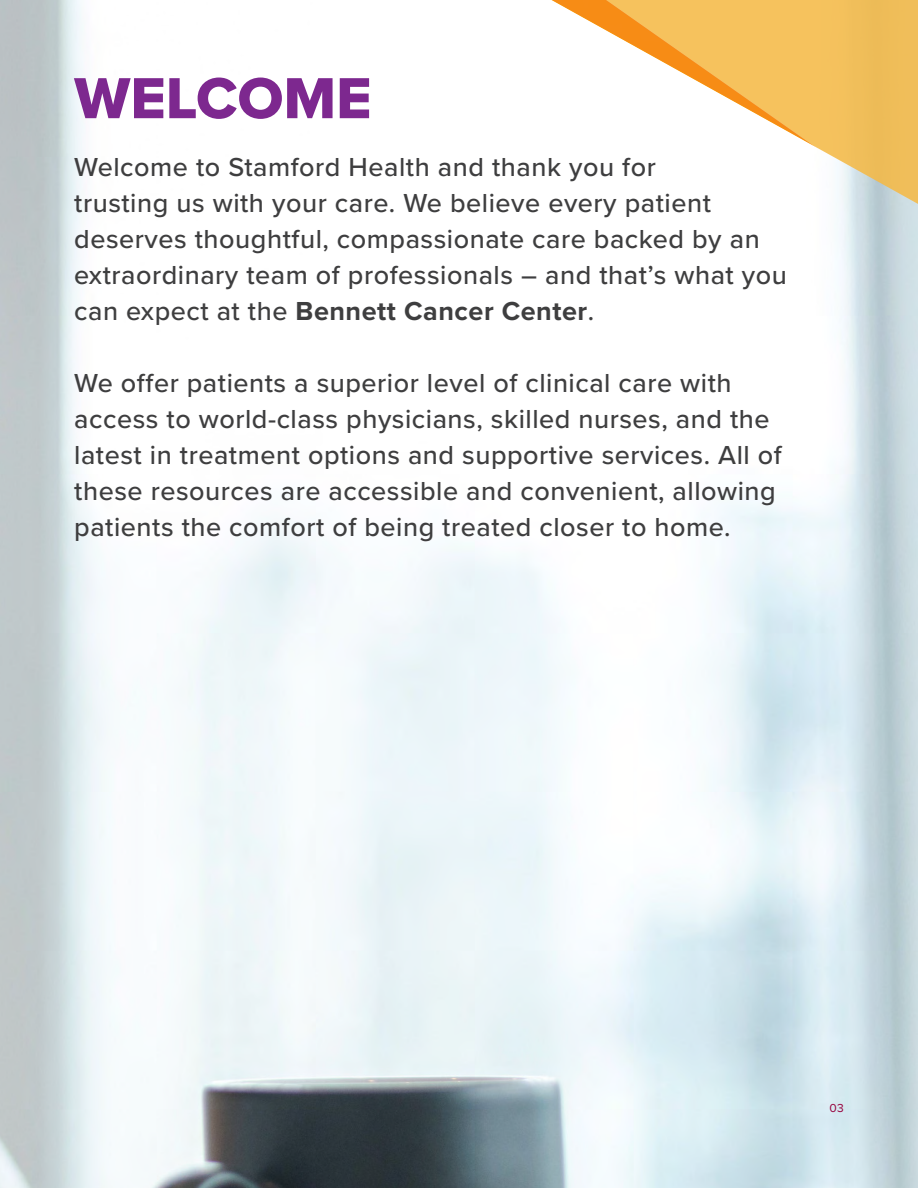
<style>
.page{position:relative;width:918px;height:1188px;background:#fff}
.page>*{position:absolute;margin:0;border:0;box-sizing:border-box;transform-origin:0 0}
.t1{font:60px "Proxima Nova Extrabld";color:#7d288f}
.barcode{font:500 27px/36px "Proxima Nova";letter-spacing:.02em;color:#3e3e3f}
.barcode-2{font:12px "Proxima Nova";color:#96013c}
.s1{font-weight:700}
</style>
<div class="page">
<img style="left:0;top:0;width:918px;height:1188px">
<svg style="left:316px;top:0;width:602px;height:216px"></svg>
<svg style="left:265px;top:0;width:100px;height:152px"></svg>
<img style="left:365px;top:0;width:457px;height:152px">
<p class="t1" style="left:74px;top:53px;width:299px">WELCOME</p>
<p class="barcode" style="left:74px;top:148px;width:714px">Welcome to Stamford Health and thank you for<br>trusting us with your care. We believe every patient deserves thoughtful, compassionate care backed by an extraordinary team of professionals – and that’s what you can expect at the <span class="s1">Bennett Cancer Center</span>.</p>
<p class="barcode" style="left:74px;top:364px;width:709px">We offer patients a superior level of clinical care with access to world-class physicians, skilled nurses, and the latest in treatment options and supportive services. All of these resources are accessible and convenient, allowing patients the comfort of being treated closer to home.</p>
<p class="barcode-2" style="left:829px;top:1099px;width:16px">03</p>
</div>
